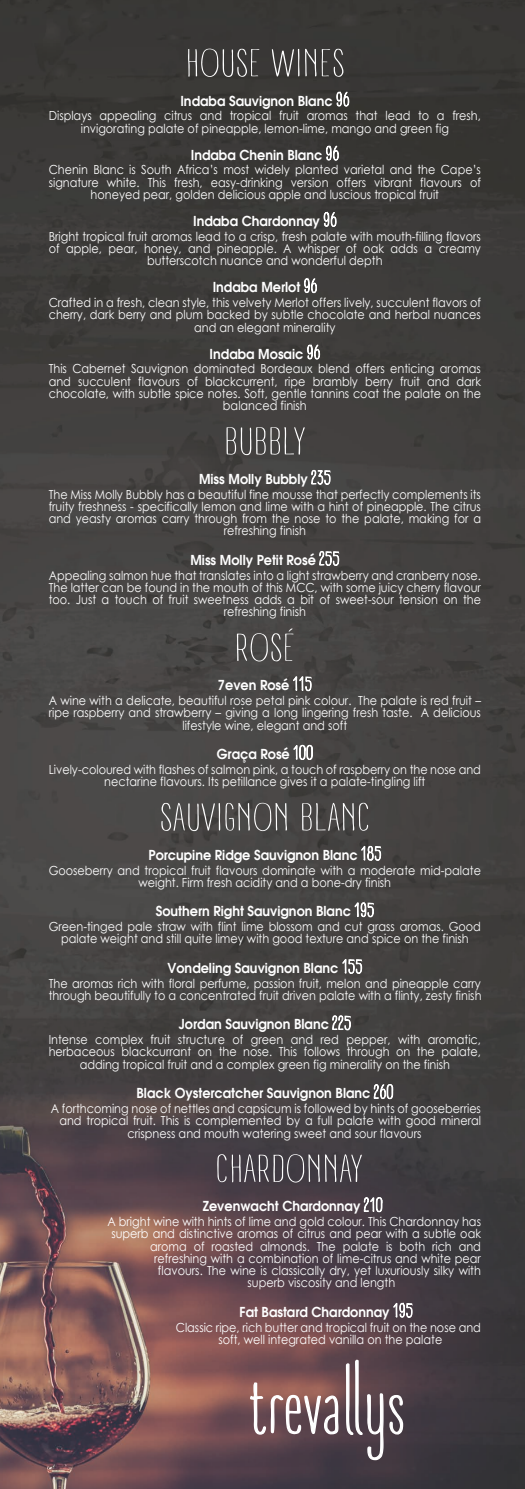
<style>
.page{position:relative;width:525px;height:1489px;background:#fff}
.page>*{position:absolute;margin:0;border:0;box-sizing:border-box;transform-origin:0 0}
.t1{font:37.5px "ADAYWITHOUTSUN";letter-spacing:.035em;color:#fff;scale:1.52 1}
.t2{font:600 13.75px "Avant Garde";color:#fff;scale:.93 1}
.t3{font:12.5px/12.2px "Century Gothic";color:#fff;text-align:center;scale:.9 1}
.s1{font-family:"ADAYWITHOUTSUN";font-weight:400;font-size:18.75px}
</style>
<div class="page">
<img style="left:0;top:0;width:524px;height:1488px">
<svg style="left:249px;top:1381px;width:90px;height:54px"></svg>
<svg style="left:345px;top:1358px;width:58px;height:102px;background:#73656b"></svg>
<svg style="left:336px;top:92px;width:13px;height:14px"></svg>
<svg style="left:326px;top:146px;width:12px;height:14px"></svg>
<svg style="left:323px;top:212px;width:13px;height:15px"></svg>
<svg style="left:304px;top:278px;width:12px;height:15px"></svg>
<svg style="left:307px;top:345px;width:13px;height:14px"></svg>
<svg style="left:311px;top:470px;width:19px;height:14px"></svg>
<svg style="left:319px;top:551px;width:20px;height:14px"></svg>
<svg style="left:293px;top:676px;width:18px;height:19px"></svg>
<svg style="left:293px;top:745px;width:19px;height:19px"></svg>
<svg style="left:361px;top:846px;width:20px;height:19px"></svg>
<svg style="left:354px;top:902px;width:19px;height:19px"></svg>
<svg style="left:342px;top:959px;width:20px;height:19px"></svg>
<svg style="left:332px;top:1015px;width:18px;height:15px"></svg>
<svg style="left:374px;top:1084px;width:19px;height:14px"></svg>
<svg style="left:364px;top:1197px;width:18px;height:19px"></svg>
<svg style="left:393px;top:1302px;width:19px;height:19px"></svg>
<h1 class="t1" style="left:186px;top:41px;width:105px">HOUSE WINES</h1>
<p class="t2" style="left:180px;top:91px;width:183px">Indaba Sauvignon Blanc <span class="s1">96</span></p>
<p class="t3" style="left:49px;top:110px;width:481px">Displays appealing citrus and tropical fruit aromas that lead to a fresh, invigorating palate of pineapple, lemon-lime, mango and green fig</p>
<p class="t2" style="left:191px;top:145px;width:161px">Indaba Chenin Blanc <span class="s1">96</span></p>
<p class="t3" style="left:49px;top:164px;width:481px">Chenin Blanc is South Africa’s most widely planted varietal and the Cape’s signature white. This fresh, easy-drinking version offers vibrant flavours of honeyed pear, golden delicious apple and luscious tropical fruit</p>
<p class="t2" style="left:193px;top:212px;width:156px">Indaba Chardonnay <span class="s1">96</span></p>
<p class="t3" style="left:49px;top:230px;width:481px">Bright tropical fruit aromas lead to a crisp, fresh palate with mouth-filling flavors of apple, pear, honey, and pineapple. A whisper of oak adds a creamy butterscotch nuance and wonderful depth</p>
<p class="t2" style="left:212px;top:278px;width:114px">Indaba Merlot <span class="s1">96</span></p>
<p class="t3" style="left:49px;top:296px;width:481px">Crafted in a fresh, clean style, this velvety Merlot offers lively, succulent flavors of cherry, dark berry and plum backed by subtle chocolate and herbal nuances and an elegant minerality</p>
<p class="t2" style="left:209px;top:344px;width:120px">Indaba Mosaic <span class="s1">96</span></p>
<p class="t3" style="left:49px;top:362px;width:481px">This Cabernet Sauvignon dominated Bordeaux blend offers enticing aromas and succulent flavours of blackcurrent, ripe brambly berry fruit and dark chocolate, with subtle spice notes. Soft, gentle tannins coat the palate on the balanced finish</p>
<h1 class="t1" style="left:225px;top:419px;width:54px">BUBBLY</h1>
<p class="t2" style="left:199px;top:469px;width:143px">Miss Molly Bubbly <span class="s1">235</span></p>
<p class="t3" style="left:49px;top:488px;width:481px">The Miss Molly Bubbly has a beautiful fine mousse that perfectly complements its fruity freshness - specifically lemon and lime with a hint of pineapple. The citrus and yeasty aromas carry through from the nose to the palate, making for a refreshing finish</p>
<p class="t2" style="left:190px;top:550px;width:161px">Miss Molly Petit Rosé <span class="s1">255</span></p>
<p class="t3" style="left:49px;top:569px;width:481px">Appealing salmon hue that translates into a light strawberry and cranberry nose.<br>The latter can be found in the mouth of this MCC, with some juicy cherry flavour too. Just a touch of fruit sweetness adds a bit of sweet-sour tension on the refreshing finish</p>
<h1 class="t1" style="left:235px;top:626px;width:40px">ROSÉ</h1>
<p class="t2" style="left:218px;top:676px;width:102px">7even Rosé <span class="s1">115</span></p>
<p class="t3" style="left:49px;top:694px;width:481px">A wine with a delicate, beautiful rose petal pink colour. The palate is red fruit – ripe raspberry and strawberry – giving a long lingering fresh taste. A delicious lifestyle wine, elegant and soft</p>
<p class="t2" style="left:217px;top:744px;width:105px">Graça Rosé <span class="s1">100</span></p>
<p class="t3" style="left:49px;top:763px;width:481px">Lively-coloured with flashes of salmon pink, a touch of raspberry on the nose and nectarine flavours. Its petillance gives it a palate-tingling lift</p>
<h1 class="t1" style="left:160px;top:795px;width:139px">SAUVIGNON BLANC</h1>
<p class="t2" style="left:148px;top:845px;width:251px">Porcupine Ridge Sauvignon Blanc <span class="s1">185</span></p>
<p class="t3" style="left:49px;top:863px;width:481px">Gooseberry and tropical fruit flavours dominate with a moderate mid-palate weight. Firm fresh acidity and a bone-dry finish</p>
<p class="t2" style="left:156px;top:902px;width:236px">Southern Right Sauvignon Blanc <span class="s1">195</span></p>
<p class="t3" style="left:49px;top:920px;width:481px">Green-tinged pale straw with flint lime blossom and cut grass aromas. Good palate weight and still quite limey with good texture and spice on the finish</p>
<p class="t2" style="left:167px;top:958px;width:211px">Vondeling Sauvignon Blanc <span class="s1">155</span></p>
<p class="t3" style="left:49px;top:976px;width:482px;text-align:left">The aromas rich with floral perfume, passion fruit, melon and pineapple carry through beautifully to a concentrated fruit driven palate with a flinty, zesty finish</p>
<p class="t2" style="left:179px;top:1015px;width:186px">Jordan Sauvignon Blanc <span class="s1">225</span></p>
<p class="t3" style="left:49px;top:1033px;width:481px">Intense complex fruit structure of green and red pepper, with aromatic, herbaceous blackcurrant on the nose. This follows through on the palate, adding tropical fruit and a complex green fig minerality on the finish</p>
<p class="t2" style="left:136px;top:1083px;width:277px">Black Oystercatcher Sauvignon Blanc <span class="s1">260</span></p>
<p class="t3" style="left:51px;top:1102px;width:479px">A forthcoming nose of nettles and capsicum is followed by hints of gooseberries</p>
<p class="t3" style="left:59px;top:1114px;width:469px">and tropical fruit. This is complemented by a full palate with good mineral</p>
<p class="t3" style="left:127px;top:1126px;width:328px">crispness and mouth watering sweet and sour flavours</p>
<h1 class="t1" style="left:216px;top:1146px;width:97px">CHARDONNAY</h1>
<p class="t2" style="left:202px;top:1196px;width:195px">Zevenwacht Chardonnay <span class="s1">210</span></p>
<p class="t3" style="left:107px;top:1215px;width:416px">A bright wine with hints of lime and gold colour. This Chardonnay has</p>
<p class="t3" style="left:111px;top:1227px;width:412px">superb and distinctive aromas of citrus and pear with a subtle oak</p>
<p class="t3" style="left:150px;top:1239px;width:369px">aroma of roasted almonds. The palate is both rich and</p>
<p class="t3" style="left:154px;top:1251px;width:364px">refreshing with a combination of lime-citrus and white pear</p>
<p class="t3" style="left:158px;top:1264px;width:360px">flavours. The wine is classically dry, yet luxuriously silky with</p>
<p class="t3" style="left:247px;top:1276px;width:165px">superb viscosity and length</p>
<p class="t2" style="left:239px;top:1302px;width:187px">Fat Bastard Chardonnay <span class="s1">195</span></p>
<p class="t3" style="left:176px;top:1320px;width:340px">Classic ripe, rich butter and tropical fruit on the nose and soft, well integrated vanilla on the palate</p>
</div>
